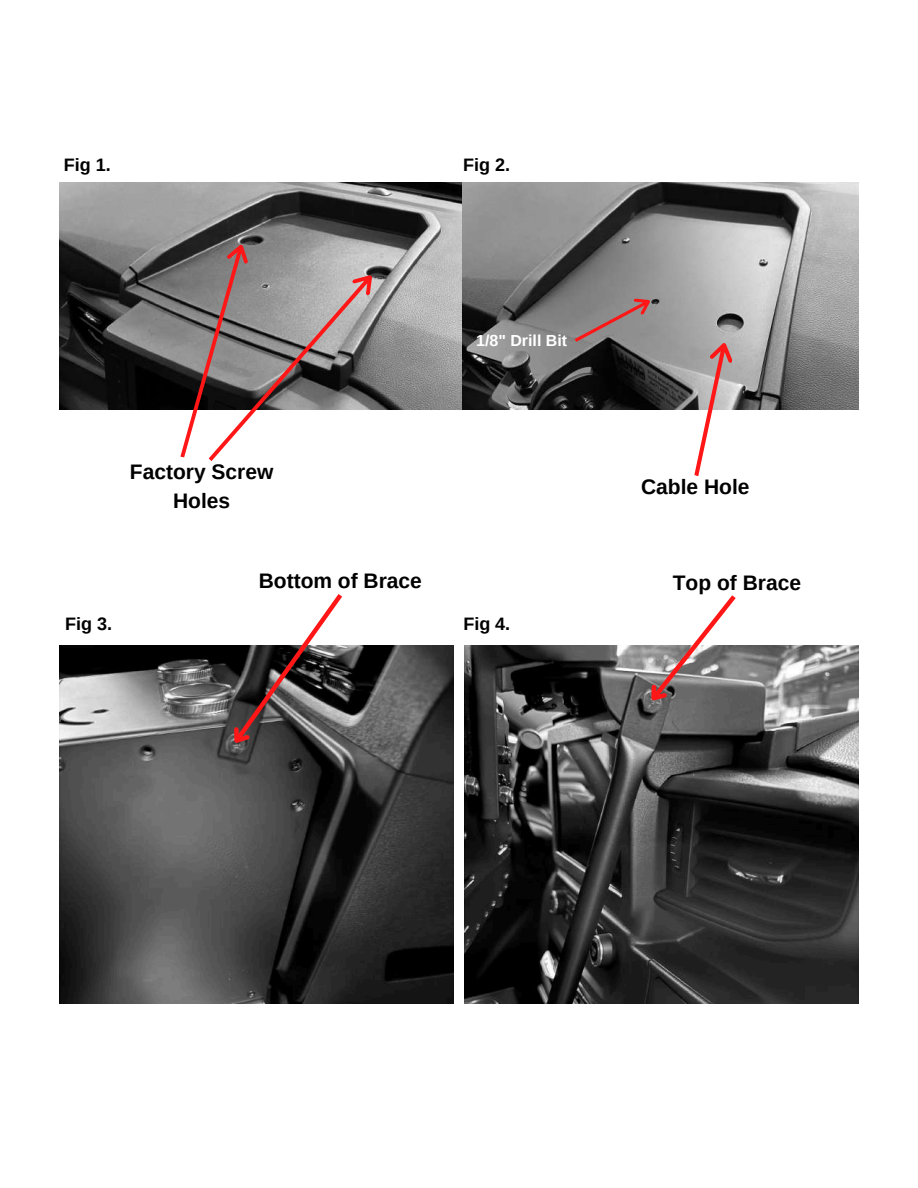
<style>
.page{position:relative;width:918px;height:1188px;background:#fff}
.page>*{position:absolute;margin:0;border:0;box-sizing:border-box;transform-origin:0 0}
.t1{font:700 21px/29.2px "Arimo";color:#000;text-align:center}
.t2{font:700 18px "Arimo";color:#000}
.t3{font:700 15.9px "Arimo";color:#fff}
</style>
<div class="page">
<img style="left:465px;top:645px;width:393px;height:358px">
<img style="left:60px;top:645px;width:393px;height:358px">
<img style="left:60px;top:183px;width:798px;height:226px">
<svg style="left:180px;top:245px;width:192px;height:216px"></svg>
<svg style="left:574px;top:299px;width:76px;height:43px"></svg>
<svg style="left:694px;top:343px;width:38px;height:133px"></svg>
<svg style="left:639px;top:595px;width:101px;height:117px"></svg>
<svg style="left:222px;top:594px;width:125px;height:160px"></svg>
<p class="t2" style="left:64px;top:155px;width:48px">Fig 1.</p>
<p class="t2" style="left:463px;top:155px;width:48px">Fig 2.</p>
<p class="t1" style="left:130px;top:457px;width:145px">Factory Screw<br>Holes</p>
<p class="t3" style="left:476px;top:331px;width:92px">1/8" Drill Bit</p>
<p class="t1" style="left:641px;top:472px;width:110px">Cable Hole</p>
<p class="t1" style="left:259px;top:566px;width:165px">Bottom of Brace</p>
<p class="t1" style="left:673px;top:568px;width:130px">Top of Brace</p>
<p class="t2" style="left:65px;top:614px;width:48px">Fig 3.</p>
<p class="t2" style="left:463px;top:614px;width:48px">Fig 4.</p>
</div>
